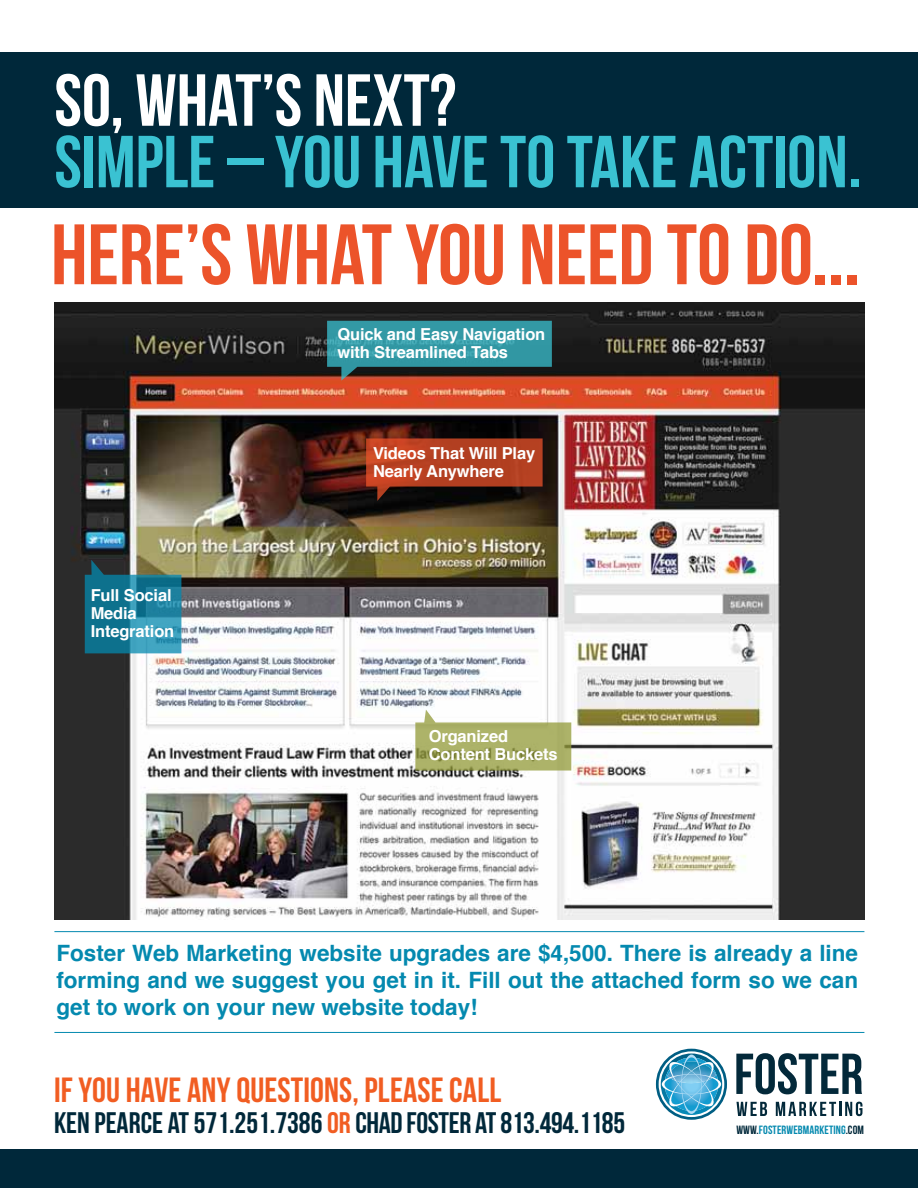
<style>
.page{position:relative;width:918px;height:1188px;background:#fff}
.page>*{position:absolute;margin:0;border:0;box-sizing:border-box;transform-origin:0 0}
.t1{font:85.5px "Bebas Neue";color:#ec532a}
.t2{font:73.5px "Bebas Neue";color:#3ac2d2}
.t3{font:73.5px "Bebas Neue";color:#fff}
.t4{font:34.95px "Bebas Neue";letter-spacing:.005em;color:#f15d22}
.t5{font:29.7px "Bebas Neue";letter-spacing:-.01em;color:#00283a}
.t6{font:700 22.5px/27px "Helvetica";color:#0489af;text-align:justify}
.t7{font:700 16.5px/18px "Helvetica";letter-spacing:-.01em;color:#fff}
.t8{font:12px "Bebas Neue";letter-spacing:.01em;color:#0489af}
.s1{color:#f15d22}
.s2{color:#00283a}
</style>
<div class="page">
<div style="left:0;top:52px;width:918px;height:155px;background:#00283a"></div>
<div style="left:0;top:1149px;width:918px;height:39px;background:#00283a"></div>
<hr style="left:54px;top:1032px;width:810px;height:1px;background:#0489af">
<hr style="left:54px;top:931px;width:810px;height:1px;background:#0489af">
<svg style="left:656px;top:1049px;width:71px;height:71px"></svg>
<svg style="left:736px;top:1102px;width:31px;height:14px"></svg>
<svg style="left:776px;top:1102px;width:86px;height:14px"></svg>
<svg style="left:736px;top:1053px;width:126px;height:41px"></svg>
<img style="left:54px;top:302px;width:810px;height:617px">
<svg style="left:366px;top:438px;width:177px;height:63px;background:#91341c"></svg>
<svg style="left:327px;top:321px;width:225px;height:60px;background:#3c8086"></svg>
<svg style="left:415px;top:710px;width:156px;height:61px"></svg>
<svg style="left:85px;top:560px;width:96px;height:93px;background:#287c91"></svg>
<h2 class="t3" style="left:54px;top:60px;width:403px">SO, WHAT’S NEXT?</h2>
<h2 class="t2" style="left:54px;top:122px;width:808px">SIMPLE – YOU HAVE TO TAKE ACTION.</h2>
<h1 class="t1" style="left:51px;top:208px;width:810px">HERE’S WHAT YOU NEED TO DO...</h1>
<p class="t7" style="left:338px;top:326px;width:209px">Quick and Easy Navigation with Streamlined Tabs</p>
<p class="t7" style="left:91px;top:588px;width:85px">Full Social<br>Media<br>Integration</p>
<p class="t7" style="left:373px;top:446px;width:164px">Videos That Will Play<br>Nearly Anywhere</p>
<p class="t7" style="left:429px;top:728px;width:130px">Organized<br>Content Buckets</p>
<p class="t6" style="left:56px;top:942px;width:803px">Foster Web Marketing website upgrades are $4,500. There is already a line forming and we suggest you get in it. Fill out the attached form so we can get to work on your new website today!</p>
<h3 class="t4" style="left:54px;top:1070px;width:449px">IF YOU HAVE ANY QUESTIONS, PLEASE CALL</h3>
<h3 class="t5" style="left:54px;top:1107px;width:573px">KEN PEARCE AT 571.251.7386 <span class="s1">OR</span> CHAD FOSTER AT 813.494.1185</h3>
<p class="t8" style="left:736px;top:1124px;width:129px"><span class="s2">WWW.</span>FOSTERWEBMARKETING<span class="s2">.COM</span></p>
</div>
